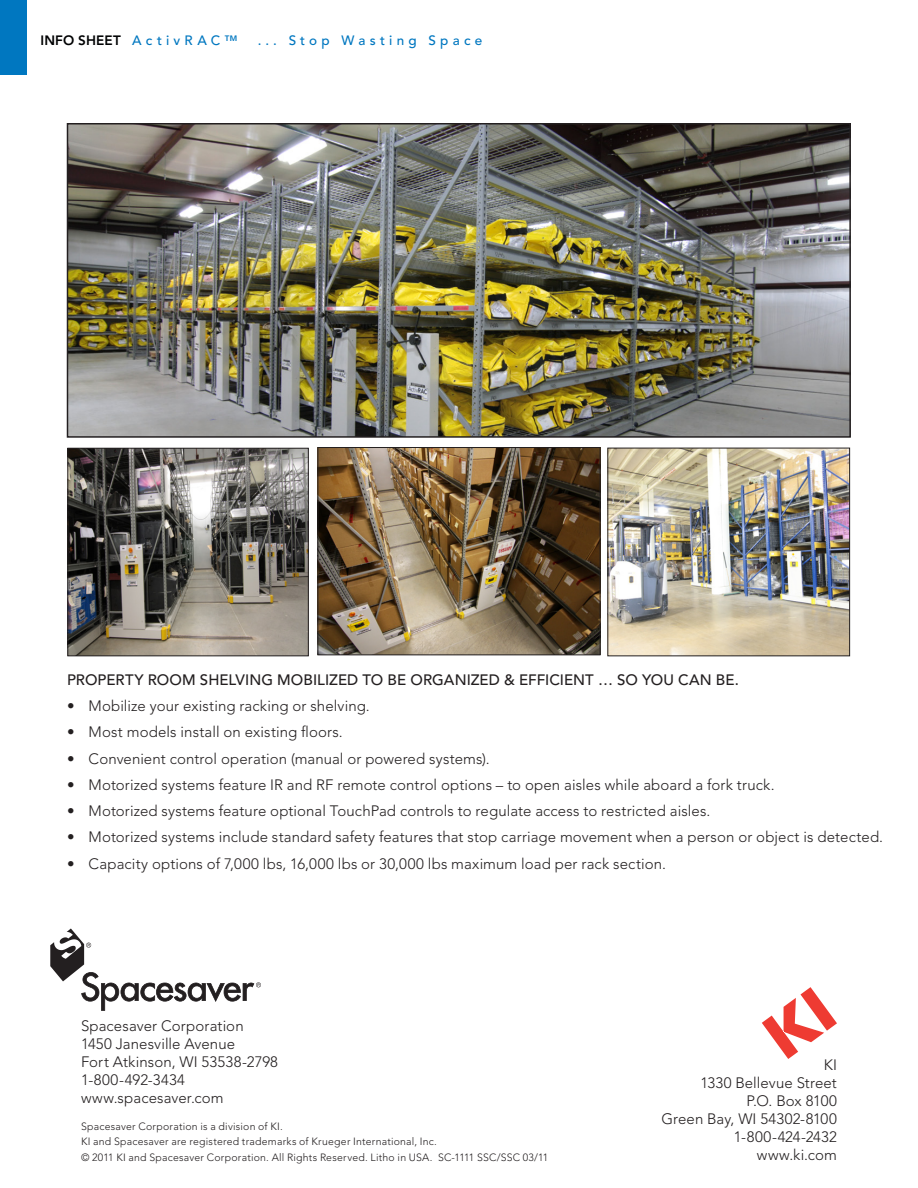
<style>
.page{position:relative;width:918px;height:1188px;background:#fff}
.page>*{position:absolute;margin:0;border:0;box-sizing:border-box;transform-origin:0 0}
.Bullet_Copy{font:300 15px "Avenir";letter-spacing:.005em;color:#231f20}
.Subheads{font:500 15px "Avenir";letter-spacing:.005em;color:#231f20}
.Bullet_Copy-2{font:300 15px "Avenir";letter-spacing:.025em;color:#231f20}
.t1{font:500 13.5px "Avenir";letter-spacing:.315em;color:#0077c0}
.t2{font:800 13.5px "Avenir";letter-spacing:.01em;color:#010203}
.t3{font:300 10.5px "Avenir";letter-spacing:.02em;color:#231f20}
.s1{font-weight:500;color:#0077c0}
</style>
<div class="page">
<div style="left:0;top:0;width:27px;height:74px;background:#0077c0"></div>
<svg style="left:50px;top:928px;width:211px;height:83px"></svg>
<svg style="left:762px;top:987px;width:75px;height:72px"></svg>
<img style="left:70px;top:126px;width:778px;height:309px">
<div style="left:67px;top:123px;width:784px;height:315px;border:2px solid #231f20"></div>
<img style="left:320px;top:449px;width:278px;height:204px">
<div style="left:318px;top:447px;width:282px;height:208px;border:1px solid #231f20"></div>
<img style="left:610px;top:450px;width:238px;height:204px">
<img style="left:69px;top:450px;width:238px;height:204px">
<div style="left:67px;top:448px;width:242px;height:208px;border:1px solid #231f20"></div>
<p class="t2" style="left:40px;top:33px;width:199px">INFO SHEET <span class="s1">ActivRAC™</span></p>
<p class="t1" style="left:258px;top:33px;width:226px">... Stop Wasting Space</p>
<p class="Subheads" style="left:67px;top:671px;width:674px">PROPERTY ROOM SHELVING MOBILIZED TO BE ORGANIZED &amp; EFFICIENT … SO YOU CAN BE.</p>
<p class="Bullet_Copy" style="left:67px;top:697px;width:304px">• Mobilize your existing racking or shelving.</p>
<p class="Bullet_Copy" style="left:67px;top:723px;width:277px">• Most models install on existing floors.</p>
<p class="Bullet_Copy" style="left:67px;top:750px;width:424px">• Convenient control operation (manual or powered systems).</p>
<p class="Bullet_Copy" style="left:67px;top:776px;width:709px">• Motorized systems feature IR and RF remote control options – to open aisles while aboard a fork truck.</p>
<p class="Bullet_Copy" style="left:67px;top:802px;width:645px">• Motorized systems feature optional TouchPad controls to regulate access to restricted aisles.</p>
<p class="Bullet_Copy" style="left:67px;top:828px;width:818px">• Motorized systems include standard safety features that stop carriage movement when a person or object is detected.</p>
<p class="Bullet_Copy" style="left:67px;top:855px;width:600px">• Capacity options of 7,000 lbs, 16,000 lbs or 30,000 lbs maximum load per rack section.</p>
<p class="Bullet_Copy" style="left:81px;top:1017px;width:164px">Spacesaver Corporation</p>
<p class="Bullet_Copy" style="left:81px;top:1035px;width:156px">1450 Janesville Avenue</p>
<p class="Bullet_Copy" style="left:81px;top:1053px;width:199px">Fort Atkinson, WI 53538-2798</p>
<p class="Bullet_Copy-2" style="left:81px;top:1071px;width:105px">1-800-492-3434</p>
<p class="Bullet_Copy" style="left:81px;top:1089px;width:144px">www.spacesaver.com</p>
<p class="t3" style="left:81px;top:1120px;width:203px">Spacesaver Corporation is a division of KI.</p>
<p class="t3" style="left:81px;top:1135px;width:357px">KI and Spacesaver are registered trademarks of Krueger International, Inc.</p>
<p class="t3" style="left:81px;top:1151px;width:469px">© 2011 KI and Spacesaver Corporation. All Rights Reserved. Litho in USA. SC-1111 SSC/SSC 03/11</p>
<p class="Bullet_Copy" style="left:824px;top:1056px;width:15px">KI</p>
<p class="Bullet_Copy" style="left:701px;top:1074px;width:138px">1330 Bellevue Street</p>
<p class="Bullet_Copy" style="left:747px;top:1092px;width:92px">P.O. Box 8100</p>
<p class="Bullet_Copy" style="left:661px;top:1110px;width:177px">Green Bay, WI 54302-8100</p>
<p class="Bullet_Copy" style="left:734px;top:1128px;width:105px">1-800-424-2432</p>
<p class="Bullet_Copy" style="left:757px;top:1146px;width:82px">www.ki.com</p>
</div>
